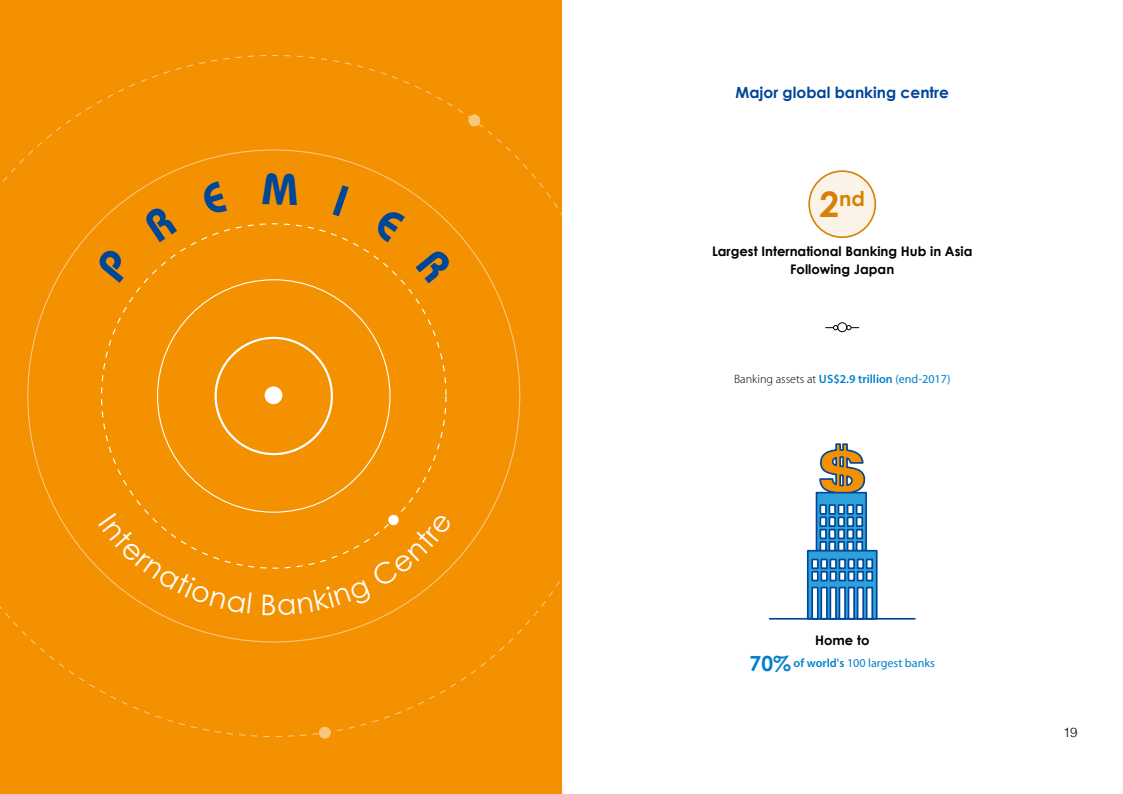
<style>
.page{position:relative;width:1123px;height:794px;background:#fff}
.page>*{position:absolute;margin:0;border:0;box-sizing:border-box;transform-origin:0 0}
.t1{font:700 20.5px "Century Gothic";color:#d88107}
.t2{font:700 15.4px "Century Gothic";color:#004699}
.t3{font:700 13.2px/17.6px "Century Gothic";color:#000;text-align:center}
.t4{font:300 13.2px "Helvetica";color:#000}
.t5{font:300 12.1px "Myriad Pro";color:#000}
.t6{font:12.1px "Myriad Pro";color:#0080c8}
.s1{font-size:35.2px}
.s2{font-weight:600;color:#0080c8}
.s3{font-weight:400;color:#0080c8}
.s4{font-family:"Century Gothic";font-weight:700;font-size:20.9px}
.s5{font-weight:600}
</style>
<div class="page">
<div style="left:0;top:0;width:561px;height:794px;background:#f39100"></div>
<div style="left:319px;top:727px;width:12px;height:11px;background:#f8c77f;border-radius:50%"></div>
<svg style="left:0;top:55px;width:561px;height:682px"></svg>
<svg style="left:468px;top:114px;width:12px;height:12px"></svg>
<div style="left:809px;top:171px;width:66px;height:66px;background:#fbf3e8;border-radius:50%"></div>
<div style="left:808px;top:170px;width:68px;height:68px;border:2px solid #d88107;border-radius:50%"></div>
<svg style="left:818px;top:443px;width:48px;height:49px"></svg>
<div style="left:816px;top:492px;width:50px;height:59px;background:#2ea1db"></div>
<div style="left:815px;top:492px;width:52px;height:59px;border:2px solid #004699"></div>
<div style="left:820px;top:505px;width:6px;height:9px;background:#fff"></div>
<div style="left:819px;top:504px;width:7px;height:10px;border:2px solid #004699"></div>
<div style="left:829px;top:505px;width:6px;height:9px;background:#fff"></div>
<div style="left:828px;top:504px;width:8px;height:10px;border:2px solid #004699"></div>
<div style="left:838px;top:505px;width:6px;height:9px;background:#fff"></div>
<div style="left:837px;top:504px;width:8px;height:10px;border:2px solid #004699"></div>
<div style="left:847px;top:505px;width:6px;height:9px;background:#fff"></div>
<div style="left:846px;top:504px;width:8px;height:10px;border:2px solid #004699"></div>
<div style="left:856px;top:505px;width:6px;height:9px;background:#fff"></div>
<div style="left:855px;top:504px;width:8px;height:10px;border:2px solid #004699"></div>
<div style="left:820px;top:517px;width:6px;height:9px;background:#fff"></div>
<div style="left:819px;top:516px;width:7px;height:11px;border:2px solid #004699"></div>
<div style="left:829px;top:517px;width:6px;height:9px;background:#fff"></div>
<div style="left:828px;top:516px;width:8px;height:11px;border:2px solid #004699"></div>
<div style="left:838px;top:517px;width:6px;height:9px;background:#fff"></div>
<div style="left:837px;top:516px;width:8px;height:11px;border:2px solid #004699"></div>
<div style="left:847px;top:517px;width:6px;height:9px;background:#fff"></div>
<div style="left:846px;top:516px;width:8px;height:11px;border:2px solid #004699"></div>
<div style="left:856px;top:517px;width:6px;height:9px;background:#fff"></div>
<div style="left:855px;top:516px;width:8px;height:11px;border:2px solid #004699"></div>
<div style="left:820px;top:529px;width:6px;height:9px;background:#fff"></div>
<div style="left:819px;top:529px;width:7px;height:10px;border:2px solid #004699"></div>
<div style="left:829px;top:529px;width:6px;height:9px;background:#fff"></div>
<div style="left:828px;top:529px;width:8px;height:10px;border:2px solid #004699"></div>
<div style="left:838px;top:529px;width:6px;height:9px;background:#fff"></div>
<div style="left:837px;top:529px;width:8px;height:10px;border:2px solid #004699"></div>
<div style="left:847px;top:529px;width:6px;height:9px;background:#fff"></div>
<div style="left:846px;top:529px;width:8px;height:10px;border:2px solid #004699"></div>
<div style="left:856px;top:529px;width:6px;height:9px;background:#fff"></div>
<div style="left:855px;top:529px;width:8px;height:10px;border:2px solid #004699"></div>
<div style="left:820px;top:542px;width:6px;height:9px;background:#fff"></div>
<div style="left:819px;top:541px;width:7px;height:10px;border:2px solid #004699"></div>
<div style="left:829px;top:542px;width:6px;height:9px;background:#fff"></div>
<div style="left:828px;top:541px;width:8px;height:10px;border:2px solid #004699"></div>
<div style="left:838px;top:542px;width:6px;height:9px;background:#fff"></div>
<div style="left:837px;top:541px;width:8px;height:10px;border:2px solid #004699"></div>
<div style="left:847px;top:542px;width:6px;height:9px;background:#fff"></div>
<div style="left:846px;top:541px;width:8px;height:10px;border:2px solid #004699"></div>
<div style="left:856px;top:542px;width:6px;height:9px;background:#fff"></div>
<div style="left:855px;top:541px;width:8px;height:10px;border:2px solid #004699"></div>
<div style="left:807px;top:551px;width:69px;height:68px;background:#2ea1db"></div>
<div style="left:807px;top:550px;width:70px;height:69px;border:2px solid #004699"></div>
<div style="left:812px;top:559px;width:5px;height:9px;background:#fff"></div>
<div style="left:811px;top:558px;width:7px;height:11px;border:2px solid #004699"></div>
<div style="left:821px;top:559px;width:6px;height:9px;background:#fff"></div>
<div style="left:820px;top:558px;width:7px;height:11px;border:2px solid #004699"></div>
<div style="left:830px;top:559px;width:6px;height:9px;background:#fff"></div>
<div style="left:829px;top:558px;width:7px;height:11px;border:2px solid #004699"></div>
<div style="left:857px;top:559px;width:6px;height:9px;background:#fff"></div>
<div style="left:856px;top:558px;width:8px;height:11px;border:2px solid #004699"></div>
<div style="left:866px;top:559px;width:6px;height:9px;background:#fff"></div>
<div style="left:865px;top:558px;width:8px;height:11px;border:2px solid #004699"></div>
<div style="left:839px;top:559px;width:6px;height:9px;background:#fff"></div>
<div style="left:838px;top:558px;width:8px;height:11px;border:2px solid #004699"></div>
<div style="left:848px;top:559px;width:6px;height:9px;background:#fff"></div>
<div style="left:847px;top:558px;width:8px;height:11px;border:2px solid #004699"></div>
<div style="left:812px;top:572px;width:5px;height:8px;background:#fff"></div>
<div style="left:811px;top:571px;width:7px;height:10px;border:2px solid #004699"></div>
<div style="left:821px;top:572px;width:6px;height:8px;background:#fff"></div>
<div style="left:820px;top:571px;width:7px;height:10px;border:2px solid #004699"></div>
<div style="left:830px;top:572px;width:6px;height:8px;background:#fff"></div>
<div style="left:829px;top:571px;width:7px;height:10px;border:2px solid #004699"></div>
<div style="left:857px;top:572px;width:6px;height:8px;background:#fff"></div>
<div style="left:856px;top:571px;width:8px;height:10px;border:2px solid #004699"></div>
<div style="left:866px;top:572px;width:6px;height:8px;background:#fff"></div>
<div style="left:865px;top:571px;width:8px;height:10px;border:2px solid #004699"></div>
<div style="left:839px;top:572px;width:6px;height:8px;background:#fff"></div>
<div style="left:838px;top:571px;width:8px;height:10px;border:2px solid #004699"></div>
<div style="left:848px;top:572px;width:6px;height:8px;background:#fff"></div>
<div style="left:847px;top:571px;width:8px;height:10px;border:2px solid #004699"></div>
<div style="left:812px;top:587px;width:5px;height:32px;background:#fff"></div>
<div style="left:811px;top:586px;width:7px;height:33px;border:2px solid #004699"></div>
<div style="left:821px;top:587px;width:6px;height:32px;background:#fff"></div>
<div style="left:820px;top:586px;width:7px;height:33px;border:2px solid #004699"></div>
<div style="left:830px;top:587px;width:6px;height:32px;background:#fff"></div>
<div style="left:829px;top:586px;width:7px;height:33px;border:2px solid #004699"></div>
<div style="left:857px;top:587px;width:6px;height:32px;background:#fff"></div>
<div style="left:856px;top:586px;width:8px;height:33px;border:2px solid #004699"></div>
<div style="left:866px;top:587px;width:6px;height:32px;background:#fff"></div>
<div style="left:865px;top:586px;width:8px;height:33px;border:2px solid #004699"></div>
<div style="left:839px;top:587px;width:6px;height:32px;background:#fff"></div>
<div style="left:838px;top:586px;width:8px;height:33px;border:2px solid #004699"></div>
<div style="left:848px;top:587px;width:6px;height:32px;background:#fff"></div>
<div style="left:847px;top:586px;width:8px;height:33px;border:2px solid #004699"></div>
<hr style="left:769px;top:618px;width:146px;height:1px;background:#004699">
<div style="left:837px;top:322px;width:10px;height:10px;border:1px solid #000;border-radius:50%"></div>
<svg style="left:825px;top:325px;width:13px;height:5px"></svg>
<svg style="left:846px;top:325px;width:13px;height:5px"></svg>
<svg style="left:98px;top:513px;width:154px;height:100px"></svg>
<svg style="left:262px;top:513px;width:190px;height:102px"></svg>
<svg style="left:95px;top:247px;width:38px;height:36px"></svg>
<svg style="left:143px;top:205px;width:34px;height:37px"></svg>
<svg style="left:200px;top:181px;width:27px;height:35px"></svg>
<svg style="left:262px;top:173px;width:36px;height:33px"></svg>
<svg style="left:333px;top:185px;width:16px;height:31px"></svg>
<svg style="left:372px;top:207px;width:33px;height:35px"></svg>
<svg style="left:415px;top:248px;width:38px;height:35px"></svg>
<p class="t2" style="left:735px;top:83px;width:215px">Major global banking centre</p>
<h1 class="t1" style="left:819px;top:185px;width:47px"><span class="s1">2</span>nd</h1>
<p class="t3" style="left:712px;top:243px;width:262px">Largest International Banking Hub in Asia<br>Following Japan</p>
<p class="t5" style="left:734px;top:373px;width:218px">Banking assets at <span class="s2">US$2.9 trillion</span> <span class="s3">(end-2017)</span></p>
<p class="t3" style="left:815px;top:631px;width:56px">Home to</p>
<p class="t6" style="left:749px;top:656px;width:187px"><span class="s4">70%</span> <span class="s5">of world's</span> 100 largest banks</p>
<p class="t4" style="left:1063px;top:720px;width:16px">19</p>
</div>
